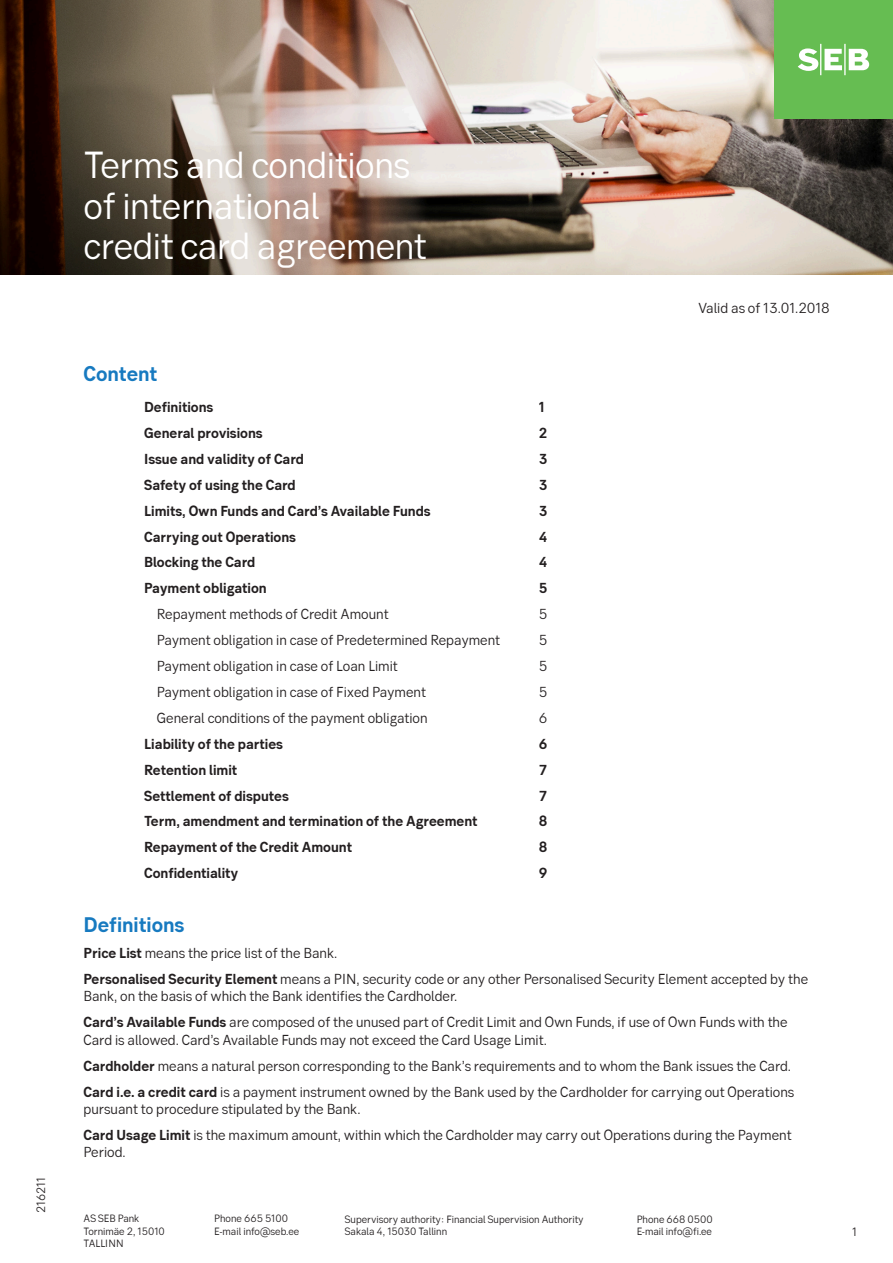
<style>
.page{position:relative;width:893px;height:1263px;background:#fff}
.page>*{position:absolute;margin:0;border:0;box-sizing:border-box;transform-origin:0 0}
.t1{font:37.5px/40.5px "SEB Sans Serif";letter-spacing:-.01em;color:#fff}
.pealkiri_sinine{font:700 21px "SEB Sans Serif";color:#177ac0}
.Body_tekst_10_12_lep{font:14.4px/17.4px "SEB Sans Serif";color:#231f20}
.sisukord1{font:700 14.4px "SEB Sans Serif";color:#231f20}
.sisukord2{font:14.4px "SEB Sans Serif";color:#231f20}
.Body_tekst_10_12_lep-2{font:12px "SEB Sans Serif";color:#231f20}
.t2{font:10.5px/12.6px "SEB Sans Serif";color:#231f20}
.s1{font-weight:700}
</style>
<div class="page">
<img style="left:0;top:0;width:893px;height:274px">
<div style="left:774px;top:0;width:119px;height:119px;background:#66bd52"></div>
<svg style="left:798px;top:44px;width:71px;height:31px"></svg>
<p class="Body_tekst_10_12_lep-2" style="left:34px;top:1213px;width:37px;rotate:-90deg">216211</p>
<h1 class="t1" style="left:84px;top:145px;width:345px">Terms and conditions of international<br>credit card agreement</h1>
<p class="pealkiri_sinine" style="left:84px;top:361px;width:75px">Content</p>
<p class="Body_tekst_10_12_lep" style="left:698px;top:300px;width:133px">Valid as of 13.01.2018</p>
<p class="sisukord1" style="left:144px;top:398px;width:71px">Definitions</p>
<p class="sisukord1" style="left:539px;top:398px;width:7px">1</p>
<p class="sisukord1" style="left:144px;top:424px;width:120px">General provisions</p>
<p class="sisukord1" style="left:539px;top:424px;width:10px">2</p>
<p class="sisukord1" style="left:144px;top:450px;width:161px">Issue and validity of Card</p>
<p class="sisukord1" style="left:539px;top:450px;width:10px">3</p>
<p class="sisukord1" style="left:144px;top:476px;width:153px">Safety of using the Card</p>
<p class="sisukord1" style="left:539px;top:476px;width:10px">3</p>
<p class="sisukord1" style="left:144px;top:502px;width:288px">Limits, Own Funds and Card’s Available Funds</p>
<p class="sisukord1" style="left:539px;top:502px;width:10px">3</p>
<p class="sisukord1" style="left:144px;top:528px;width:153px">Carrying out Operations</p>
<p class="sisukord1" style="left:539px;top:528px;width:10px">4</p>
<p class="sisukord1" style="left:144px;top:554px;width:113px">Blocking the Card</p>
<p class="sisukord1" style="left:539px;top:554px;width:10px">4</p>
<p class="sisukord1" style="left:144px;top:580px;width:124px">Payment obligation</p>
<p class="sisukord1" style="left:539px;top:580px;width:10px">5</p>
<p class="sisukord2" style="left:157px;top:606px;width:233px">Repayment methods of Credit Amount</p>
<p class="sisukord2" style="left:539px;top:606px;width:10px">5</p>
<p class="sisukord2" style="left:157px;top:632px;width:345px">Payment obligation in case of Predetermined Repayment</p>
<p class="sisukord2" style="left:539px;top:632px;width:10px">5</p>
<p class="sisukord2" style="left:157px;top:657px;width:242px">Payment obligation in case of Loan Limit</p>
<p class="sisukord2" style="left:539px;top:657px;width:10px">5</p>
<p class="sisukord2" style="left:157px;top:683px;width:271px">Payment obligation in case of Fixed Payment</p>
<p class="sisukord2" style="left:539px;top:683px;width:10px">5</p>
<p class="sisukord2" style="left:157px;top:709px;width:272px">General conditions of the payment obligation</p>
<p class="sisukord2" style="left:539px;top:709px;width:10px">6</p>
<p class="sisukord1" style="left:144px;top:735px;width:140px">Liability of the parties</p>
<p class="sisukord1" style="left:539px;top:735px;width:10px">6</p>
<p class="sisukord1" style="left:144px;top:761px;width:95px">Retention limit</p>
<p class="sisukord1" style="left:539px;top:761px;width:10px">7</p>
<p class="sisukord1" style="left:144px;top:787px;width:146px">Settlement of disputes</p>
<p class="sisukord1" style="left:539px;top:787px;width:10px">7</p>
<p class="sisukord1" style="left:144px;top:813px;width:335px">Term, amendment and termination of the Agreement</p>
<p class="sisukord1" style="left:539px;top:813px;width:10px">8</p>
<p class="sisukord1" style="left:144px;top:839px;width:209px">Repayment of the Credit Amount</p>
<p class="sisukord1" style="left:539px;top:839px;width:10px">8</p>
<p class="sisukord1" style="left:144px;top:865px;width:96px">Confidentiality</p>
<p class="sisukord1" style="left:539px;top:865px;width:10px">9</p>
<p class="pealkiri_sinine" style="left:84px;top:912px;width:102px">Definitions</p>
<p class="Body_tekst_10_12_lep" style="left:84px;top:944px;width:255px"><span class="s1">Price List</span> means the price list of the Bank.</p>
<p class="Body_tekst_10_12_lep" style="left:84px;top:970px;width:726px"><span class="s1">Personalised Security Element</span> means a PIN, security code or any other Personalised Security Element accepted by the<br>Bank, on the basis of which the Bank identifies the Cardholder.</p>
<p class="Body_tekst_10_12_lep" style="left:84px;top:1013px;width:705px"><span class="s1">Card’s Available Funds</span> are composed of the unused part of Credit Limit and Own Funds, if use of Own Funds with the<br>Card is allowed. Card’s Available Funds may not exceed the Card Usage Limit.</p>
<p class="Body_tekst_10_12_lep" style="left:84px;top:1057px;width:709px"><span class="s1">Cardholder</span> means a natural person corresponding to the Bank’s requirements and to whom the Bank issues the Card.</p>
<p class="Body_tekst_10_12_lep" style="left:84px;top:1083px;width:712px"><span class="s1">Card i.e. a credit card</span> is a payment instrument owned by the Bank used by the Cardholder for carrying out Operations pursuant to procedure stipulated by the Bank.</p>
<p class="Body_tekst_10_12_lep" style="left:84px;top:1126px;width:710px"><span class="s1">Card Usage Limit</span> is the maximum amount, within which the Cardholder may carry out Operations during the Payment<br>Period.</p>
<p class="t2" style="left:84px;top:1212px;width:83px">AS SEB Pank<br>Tornimäe 2, 15010<br>TALLINN</p>
<p class="t2" style="left:214px;top:1212px;width:87px">Phone 665 5100<br>E-mail info@seb.ee</p>
<p class="t2" style="left:345px;top:1213px;width:240px">Supervisory authority: Financial Supervision Authority<br>Sakala 4, 15030 Tallinn</p>
<p class="t2" style="left:637px;top:1213px;width:78px">Phone 668 0500<br>E-mail info@fi.ee</p>
<p class="Body_tekst_10_12_lep-2" style="left:852px;top:1225px;width:6px">1</p>
</div>
